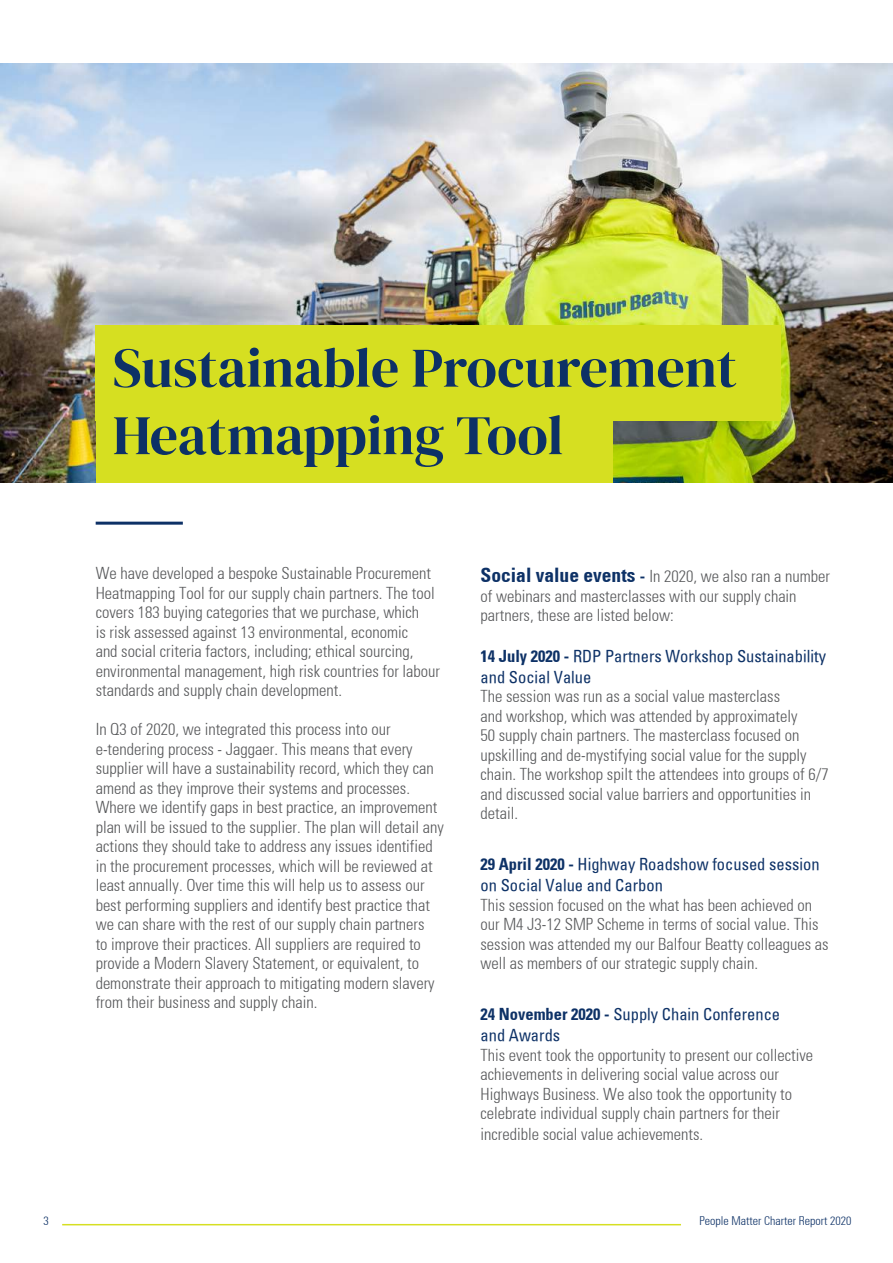
<style>
.page{position:relative;width:893px;height:1263px;background:#fff}
.page>*{position:absolute;margin:0;border:0;box-sizing:border-box;transform-origin:0 0}
.t1{font:55.8px/67.5px "DM Serif Display";color:#0d3166}
.t2{font:300 condensed 16.5px/19.5px "Univers";color:#57585a}
.t3{font:500 condensed 16.5px/21px "Univers";color:#0d3166}
.t4{font:300 condensed 12px "Univers";color:#0d3166}
.s1{font-weight:700;font-size:19.5px;color:#0d3166}
.s2{font-weight:700;color:#0d3166}
.s3{font-weight:700}
</style>
<div class="page">
<img style="left:0;top:64px;width:893px;height:419px">
<div style="left:96px;top:325px;width:685px;height:96px;background:#d6df21"></div>
<div style="left:96px;top:411px;width:516px;height:72px;background:#d6df21"></div>
<hr style="left:96px;top:522px;width:87px;height:3px;background:#0d3166">
<hr style="left:62px;top:1224px;width:619px;height:1px;background:#d6df21">
<h1 class="t1" style="left:113px;top:335px;width:626px">Sustainable Procurement<br>Heatmapping Tool</h1>
<p class="t2" style="left:96px;top:564px;width:346px">We have developed a bespoke Sustainable Procurement Heatmapping Tool for our supply chain partners. The tool covers 183 buying categories that we purchase, which<br>is risk assessed against 13 environmental, economic<br>and social criteria factors, including; ethical sourcing, environmental management, high risk countries for labour standards and supply chain development.</p>
<p class="t2" style="left:96px;top:720px;width:350px">In Q3 of 2020, we integrated this process into our e-tendering process - Jaggaer. This means that every supplier will have a sustainability record, which they can amend as they improve their systems and processes.<br>Where we identify gaps in best practice, an improvement plan will be issued to the supplier. The plan will detail any actions they should take to address any issues identified in the procurement processes, which will be reviewed at least annually. Over time this will help us to assess our best performing suppliers and identify best practice that we can share with the rest of our supply chain partners<br>to improve their practices. All suppliers are required to provide a Modern Slavery Statement, or equivalent, to demonstrate their approach to mitigating modern slavery from their business and supply chain.</p>
<p class="t2" style="left:480px;top:567px;width:351px"><span class="s1">Social value events</span> <span class="s2">-</span> In 2020, we also ran a number of webinars and masterclasses with our supply chain partners, these are listed below:</p>
<p class="t3" style="left:480px;top:645px;width:347px"><span class="s3">14 July 2020 -</span> RDP Partners Workshop Sustainability and Social Value</p>
<p class="t2" style="left:480px;top:687px;width:350px">The session was run as a social value masterclass<br>and workshop, which was attended by approximately<br>50 supply chain partners. The masterclass focused on upskilling and de-mystifying social value for the supply chain. The workshop spilt the attendees into groups of 6/7 and discussed social value barriers and opportunities in detail.</p>
<p class="t3" style="left:480px;top:854px;width:341px"><span class="s3">29 April 2020 -</span> Highway Roadshow focused session on Social Value and Carbon</p>
<p class="t2" style="left:480px;top:895px;width:350px">This session focused on the what has been achieved on our M4 J3-12 SMP Scheme in terms of social value. This session was attended my our Balfour Beatty colleagues as well as members of our strategic supply chain.</p>
<p class="t3" style="left:480px;top:1004px;width:301px"><span class="s3">24 November 2020 -</span> Supply Chain Conference and Awards</p>
<p class="t2" style="left:480px;top:1045px;width:334px">This event took the opportunity to present our collective achievements in delivering social value across our Highways Business. We also took the opportunity to celebrate individual supply chain partners for their</p>
<p class="t2" style="left:480px;top:1125px;width:224px">incredible social value achievements.</p>
<p class="t4" style="left:44px;top:1214px;width:7px">3</p>
<p class="t4" style="left:699px;top:1214px;width:153px">People Matter Charter Report 2020</p>
</div>
